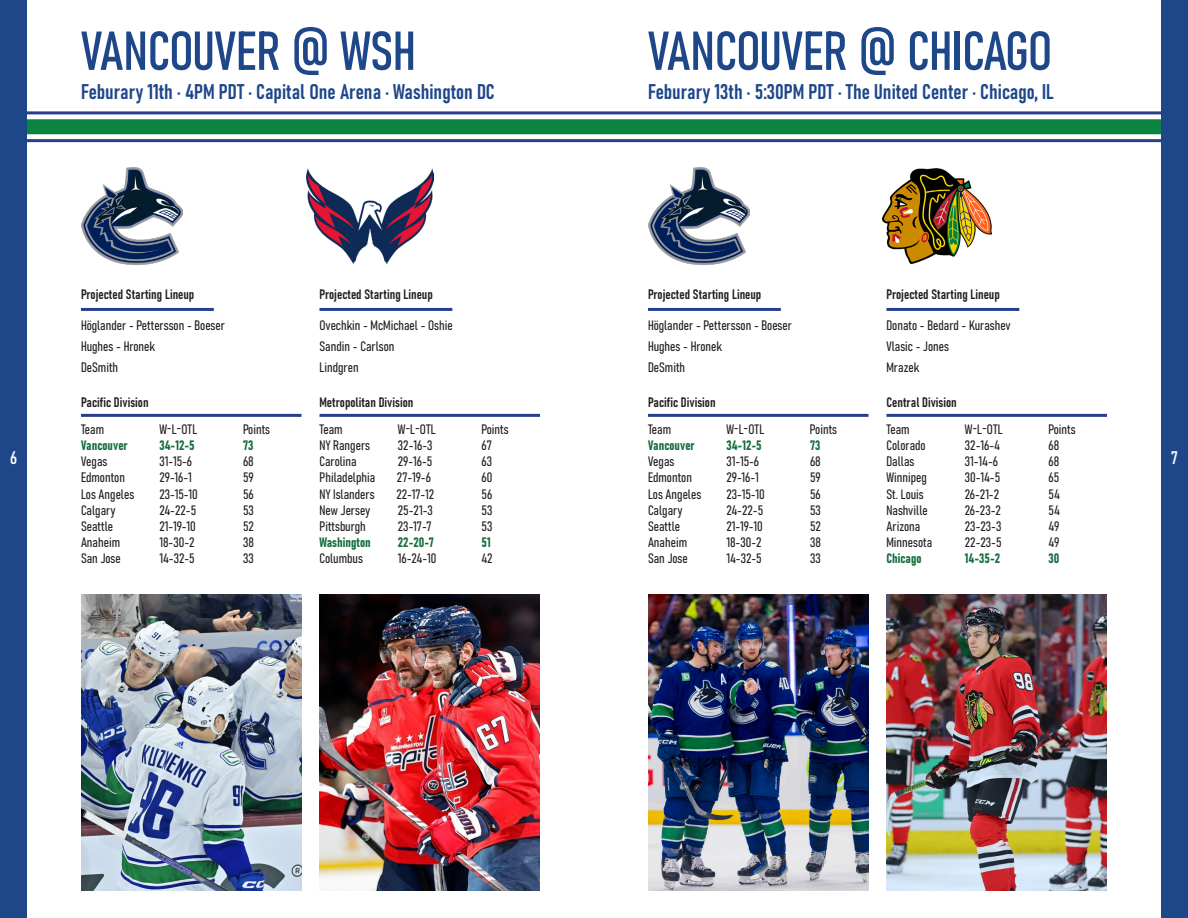
<style>
.page{position:relative;width:1188px;height:918px;background:#fff}
.page>*{position:absolute;margin:0;border:0;box-sizing:border-box;transform-origin:0 0}
.t1{font:54px "Bahnschrift";letter-spacing:-.005em;color:#1e478a}
.t2{font:21px "Bahnschrift";color:#1e478a}
.t3{font:18px "Bahnschrift";color:#fff}
.t4{font:13.5px "Bahnschrift";color:#231f20}
.t5{font:13.5px "Bahnschrift";color:#156d3e}
</style>
<div class="page">
<div style="left:0;top:0;width:27px;height:918px;background:#1e478a"></div>
<div style="left:1161px;top:0;width:27px;height:918px;background:#1e478a"></div>
<div style="left:27px;top:119px;width:1134px;height:15px;background:#0c8441"></div>
<hr style="left:27px;top:139px;width:1134px;height:3px;background:#253f8e">
<hr style="left:27px;top:111px;width:1134px;height:3px;background:#253f8e">
<img style="left:81px;top:594px;width:221px;height:297px">
<img style="left:320px;top:594px;width:220px;height:297px">
<img style="left:81px;top:167px;width:101px;height:98px">
<img style="left:648px;top:167px;width:101px;height:98px">
<img style="left:307px;top:169px;width:127px;height:94px">
<img style="left:882px;top:168px;width:110px;height:96px">
<hr style="left:81px;top:414px;width:221px;height:3px;background:#253f8e">
<hr style="left:320px;top:414px;width:220px;height:3px;background:#253f8e">
<img style="left:648px;top:594px;width:220px;height:297px">
<img style="left:886px;top:594px;width:221px;height:297px">
<hr style="left:648px;top:414px;width:220px;height:3px;background:#253f8e">
<hr style="left:886px;top:414px;width:221px;height:3px;background:#253f8e">
<hr style="left:81px;top:308px;width:133px;height:3px;background:#253f8e">
<hr style="left:648px;top:308px;width:133px;height:3px;background:#253f8e">
<hr style="left:320px;top:308px;width:132px;height:3px;background:#253f8e">
<hr style="left:886px;top:308px;width:133px;height:3px;background:#253f8e">
<p class="t1" style="left:81px;top:10px;width:336px">VANCOUVER @ WSH</p>
<p class="t1" style="left:648px;top:10px;width:406px">VANCOUVER @ CHICAGO</p>
<p class="t2" style="left:81px;top:76px;width:415px">Feburary 11th · 4PM PDT · Capital One Arena · Washington DC</p>
<p class="t2" style="left:648px;top:76px;width:407px">Feburary 13th · 5:30PM PDT · The United Center · Chicago, IL</p>
<p class="t4" style="left:81px;top:284px;width:115px">Projected Starting Lineup</p>
<p class="t4" style="left:320px;top:284px;width:115px">Projected Starting Lineup</p>
<p class="t4" style="left:648px;top:284px;width:115px">Projected Starting Lineup</p>
<p class="t4" style="left:886px;top:284px;width:115px">Projected Starting Lineup</p>
<p class="t4" style="left:81px;top:315px;width:146px">Höglander - Pettersson - Boeser</p>
<p class="t4" style="left:81px;top:336px;width:75px">Hughes - Hronek</p>
<p class="t4" style="left:81px;top:357px;width:39px">DeSmith</p>
<p class="t4" style="left:320px;top:315px;width:135px">Ovechkin - McMichael - Oshie</p>
<p class="t4" style="left:320px;top:336px;width:76px">Sandin - Carlson</p>
<p class="t4" style="left:320px;top:357px;width:41px">Lindgren</p>
<p class="t4" style="left:648px;top:315px;width:146px">Höglander - Pettersson - Boeser</p>
<p class="t4" style="left:648px;top:336px;width:75px">Hughes - Hronek</p>
<p class="t4" style="left:648px;top:357px;width:39px">DeSmith</p>
<p class="t4" style="left:886px;top:315px;width:126px">Donato - Bedard - Kurashev</p>
<p class="t4" style="left:886px;top:336px;width:64px">Vlasic - Jones</p>
<p class="t4" style="left:886px;top:357px;width:34px">Mrazek</p>
<p class="t4" style="left:886px;top:392px;width:72px">Central Division</p>
<p class="t4" style="left:886px;top:419px;width:25px">Team</p>
<p class="t4" style="left:965px;top:419px;width:39px">W-L-OTL</p>
<p class="t4" style="left:1049px;top:419px;width:29px">Points</p>
<p class="t4" style="left:886px;top:435px;width:41px">Colorado</p>
<p class="t4" style="left:965px;top:435px;width:37px">32-16-4</p>
<p class="t4" style="left:1048px;top:435px;width:12px">68</p>
<p class="t4" style="left:886px;top:451px;width:29px">Dallas</p>
<p class="t4" style="left:965px;top:451px;width:35px">31-14-6</p>
<p class="t4" style="left:1048px;top:451px;width:12px">68</p>
<p class="t4" style="left:886px;top:467px;width:42px">Winnipeg</p>
<p class="t4" style="left:965px;top:467px;width:37px">30-14-5</p>
<p class="t4" style="left:1048px;top:467px;width:12px">65</p>
<p class="t4" style="left:886px;top:484px;width:39px">St. Louis</p>
<p class="t4" style="left:965px;top:484px;width:36px">26-21-2</p>
<p class="t4" style="left:1048px;top:484px;width:13px">54</p>
<p class="t4" style="left:886px;top:500px;width:43px">Nashville</p>
<p class="t4" style="left:965px;top:500px;width:38px">26-23-2</p>
<p class="t4" style="left:1048px;top:500px;width:13px">54</p>
<p class="t4" style="left:886px;top:516px;width:35px">Arizona</p>
<p class="t4" style="left:965px;top:516px;width:38px">23-23-3</p>
<p class="t4" style="left:1048px;top:516px;width:13px">49</p>
<p class="t4" style="left:886px;top:532px;width:47px">Minnesota</p>
<p class="t4" style="left:965px;top:532px;width:38px">22-23-5</p>
<p class="t4" style="left:1048px;top:532px;width:13px">49</p>
<p class="t5" style="left:886px;top:548px;width:37px">Chicago</p>
<p class="t5" style="left:965px;top:548px;width:37px">14-35-2</p>
<p class="t5" style="left:1048px;top:548px;width:12px">30</p>
<p class="t4" style="left:81px;top:392px;width:69px">Pacific Division</p>
<p class="t4" style="left:81px;top:419px;width:25px">Team</p>
<p class="t4" style="left:159px;top:419px;width:39px">W-L-OTL</p>
<p class="t4" style="left:243px;top:419px;width:29px">Points</p>
<p class="t5" style="left:81px;top:435px;width:48px">Vancouver</p>
<p class="t5" style="left:159px;top:435px;width:37px">34-12-5</p>
<p class="t5" style="left:243px;top:435px;width:12px">73</p>
<p class="t4" style="left:81px;top:451px;width:28px">Vegas</p>
<p class="t4" style="left:159px;top:451px;width:34px">31-15-6</p>
<p class="t4" style="left:243px;top:451px;width:12px">68</p>
<p class="t4" style="left:81px;top:467px;width:46px">Edmonton</p>
<p class="t4" style="left:159px;top:467px;width:34px">29-16-1</p>
<p class="t4" style="left:243px;top:467px;width:12px">59</p>
<p class="t4" style="left:81px;top:484px;width:55px">Los Angeles</p>
<p class="t4" style="left:159px;top:484px;width:40px">23-15-10</p>
<p class="t4" style="left:243px;top:484px;width:12px">56</p>
<p class="t4" style="left:81px;top:500px;width:36px">Calgary</p>
<p class="t4" style="left:159px;top:500px;width:38px">24-22-5</p>
<p class="t4" style="left:243px;top:500px;width:12px">53</p>
<p class="t4" style="left:81px;top:516px;width:34px">Seattle</p>
<p class="t4" style="left:159px;top:516px;width:38px">21-19-10</p>
<p class="t4" style="left:243px;top:516px;width:12px">52</p>
<p class="t4" style="left:81px;top:532px;width:41px">Anaheim</p>
<p class="t4" style="left:159px;top:532px;width:37px">18-30-2</p>
<p class="t4" style="left:243px;top:532px;width:12px">38</p>
<p class="t4" style="left:81px;top:548px;width:41px">San Jose</p>
<p class="t4" style="left:159px;top:548px;width:37px">14-32-5</p>
<p class="t4" style="left:243px;top:548px;width:12px">33</p>
<p class="t4" style="left:320px;top:392px;width:95px">Metropolitan Division</p>
<p class="t4" style="left:320px;top:419px;width:25px">Team</p>
<p class="t4" style="left:398px;top:419px;width:39px">W-L-OTL</p>
<p class="t4" style="left:481px;top:419px;width:29px">Points</p>
<p class="t4" style="left:320px;top:435px;width:52px">NY Rangers</p>
<p class="t4" style="left:398px;top:435px;width:36px">32-16-3</p>
<p class="t4" style="left:482px;top:435px;width:12px">67</p>
<p class="t4" style="left:320px;top:451px;width:39px">Carolina</p>
<p class="t4" style="left:398px;top:451px;width:36px">29-16-5</p>
<p class="t4" style="left:482px;top:451px;width:12px">63</p>
<p class="t4" style="left:320px;top:467px;width:57px">Philadelphia</p>
<p class="t4" style="left:397px;top:467px;width:36px">27-19-6</p>
<p class="t4" style="left:482px;top:467px;width:12px">60</p>
<p class="t4" style="left:320px;top:484px;width:57px">NY Islanders</p>
<p class="t4" style="left:396px;top:484px;width:39px">22-17-12</p>
<p class="t4" style="left:482px;top:484px;width:12px">56</p>
<p class="t4" style="left:320px;top:500px;width:52px">New Jersey</p>
<p class="t4" style="left:398px;top:500px;width:36px">25-21-3</p>
<p class="t4" style="left:482px;top:500px;width:12px">53</p>
<p class="t4" style="left:320px;top:516px;width:48px">Pittsburgh</p>
<p class="t4" style="left:398px;top:516px;width:35px">23-17-7</p>
<p class="t4" style="left:482px;top:516px;width:12px">53</p>
<p class="t5" style="left:320px;top:532px;width:53px">Washington</p>
<p class="t5" style="left:398px;top:532px;width:38px">22-20-7</p>
<p class="t5" style="left:482px;top:532px;width:11px">51</p>
<p class="t4" style="left:320px;top:548px;width:45px">Columbus</p>
<p class="t4" style="left:398px;top:548px;width:40px">16-24-10</p>
<p class="t4" style="left:482px;top:548px;width:13px">42</p>
<p class="t4" style="left:648px;top:392px;width:69px">Pacific Division</p>
<p class="t4" style="left:648px;top:419px;width:25px">Team</p>
<p class="t4" style="left:726px;top:419px;width:39px">W-L-OTL</p>
<p class="t4" style="left:810px;top:419px;width:29px">Points</p>
<p class="t5" style="left:648px;top:435px;width:48px">Vancouver</p>
<p class="t5" style="left:726px;top:435px;width:37px">34-12-5</p>
<p class="t5" style="left:810px;top:435px;width:12px">73</p>
<p class="t4" style="left:648px;top:451px;width:28px">Vegas</p>
<p class="t4" style="left:726px;top:451px;width:34px">31-15-6</p>
<p class="t4" style="left:810px;top:451px;width:12px">68</p>
<p class="t4" style="left:648px;top:467px;width:46px">Edmonton</p>
<p class="t4" style="left:726px;top:467px;width:34px">29-16-1</p>
<p class="t4" style="left:810px;top:467px;width:12px">59</p>
<p class="t4" style="left:648px;top:484px;width:55px">Los Angeles</p>
<p class="t4" style="left:726px;top:484px;width:40px">23-15-10</p>
<p class="t4" style="left:810px;top:484px;width:12px">56</p>
<p class="t4" style="left:648px;top:500px;width:36px">Calgary</p>
<p class="t4" style="left:726px;top:500px;width:38px">24-22-5</p>
<p class="t4" style="left:810px;top:500px;width:12px">53</p>
<p class="t4" style="left:648px;top:516px;width:34px">Seattle</p>
<p class="t4" style="left:726px;top:516px;width:38px">21-19-10</p>
<p class="t4" style="left:810px;top:516px;width:12px">52</p>
<p class="t4" style="left:648px;top:532px;width:41px">Anaheim</p>
<p class="t4" style="left:726px;top:532px;width:37px">18-30-2</p>
<p class="t4" style="left:810px;top:532px;width:12px">38</p>
<p class="t4" style="left:648px;top:548px;width:41px">San Jose</p>
<p class="t4" style="left:726px;top:548px;width:37px">14-32-5</p>
<p class="t4" style="left:810px;top:548px;width:12px">33</p>
<h3 class="t3" style="left:10px;top:444px;width:8px">6</h3>
<h3 class="t3" style="left:1171px;top:444px;width:8px">7</h3>
</div>
